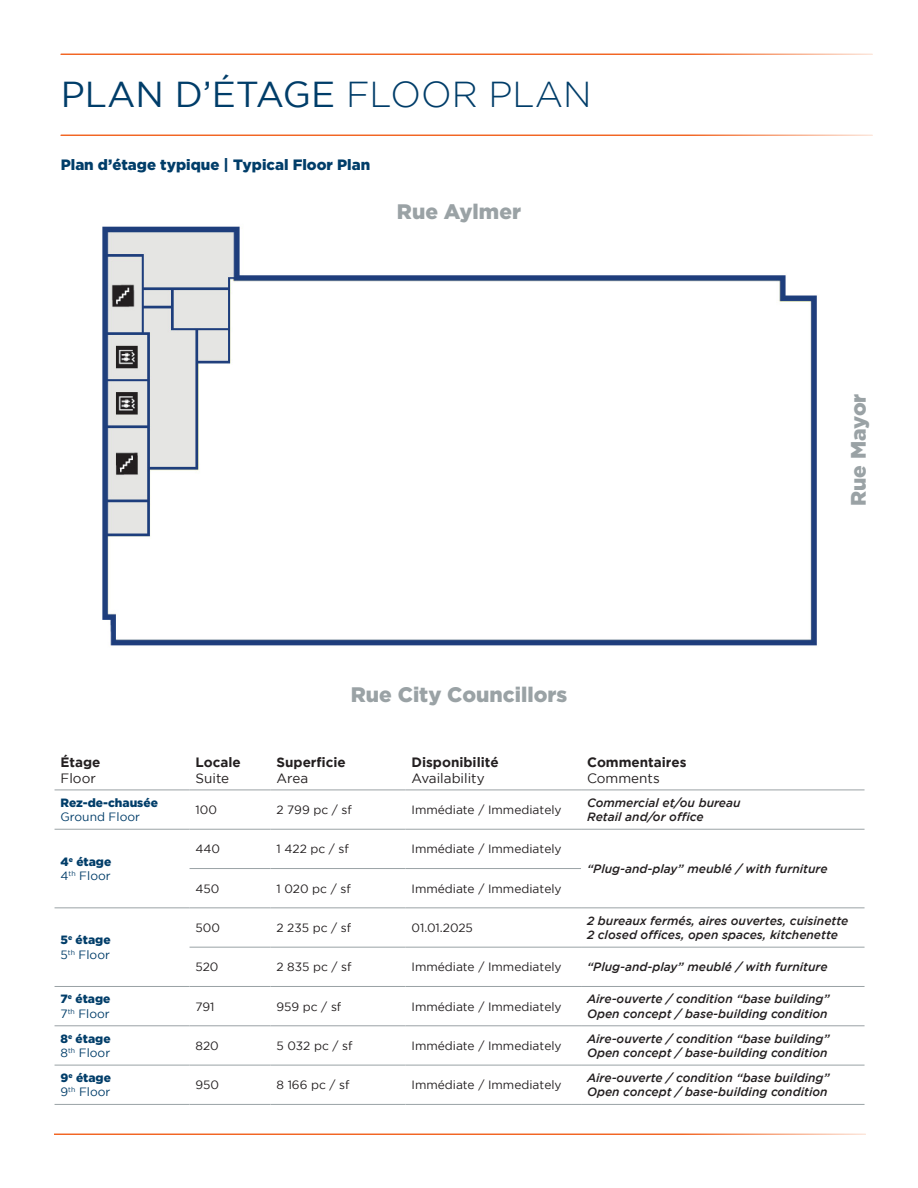
<style>
.page{position:relative;width:918px;height:1188px;background:#fff}
.page>*{position:absolute;margin:0;border:0;box-sizing:border-box;transform-origin:0 0}
.t1{font:36px "Gotham";color:#003d69}
.t2{font:900 21px "Gotham";color:#9aa2a5}
.t3{font:900 15px "Gotham";color:#003d69}
.t4{font:700 13.5px "Gotham";color:#231f20}
.t5{font:13.5px "Gotham";color:#231f20}
.t6{font:italic 500 12px "Gotham";color:#231f20}
.t7{font:12px "Gotham";color:#231f20}
.t8{font:12px "Gotham";color:#003d69}
.t9{font:900 12px "Gotham";color:#003d69}
.s1{font-weight:300}
</style>
<div class="page">
<hr style="left:61px;top:135px;width:812px;height:1px;background:#f26624">
<hr style="left:61px;top:54px;width:812px;height:1px;background:#f26624">
<hr style="left:54px;top:1134px;width:812px;height:1px;background:#f26624">
<img style="left:102px;top:226px;width:715px;height:420px">
<hr style="left:55px;top:829px;width:135px;height:1px;background:#9aa2a5">
<hr style="left:190px;top:829px;width:81px;height:1px;background:#9aa2a5">
<hr style="left:271px;top:829px;width:135px;height:1px;background:#9aa2a5">
<hr style="left:406px;top:829px;width:175px;height:1px;background:#9aa2a5">
<hr style="left:581px;top:829px;width:284px;height:1px;background:#9aa2a5">
<hr style="left:190px;top:868px;width:81px;height:1px;background:#9aa2a5">
<hr style="left:271px;top:868px;width:135px;height:1px;background:#9aa2a5">
<hr style="left:406px;top:868px;width:175px;height:1px;background:#9aa2a5">
<hr style="left:55px;top:908px;width:135px;height:1px;background:#9aa2a5">
<hr style="left:190px;top:908px;width:81px;height:1px;background:#9aa2a5">
<hr style="left:271px;top:908px;width:135px;height:1px;background:#9aa2a5">
<hr style="left:406px;top:908px;width:175px;height:1px;background:#9aa2a5">
<hr style="left:581px;top:908px;width:284px;height:1px;background:#9aa2a5">
<hr style="left:190px;top:947px;width:81px;height:1px;background:#9aa2a5">
<hr style="left:271px;top:947px;width:135px;height:1px;background:#9aa2a5">
<hr style="left:406px;top:947px;width:175px;height:1px;background:#9aa2a5">
<hr style="left:581px;top:947px;width:284px;height:1px;background:#9aa2a5">
<hr style="left:55px;top:986px;width:135px;height:1px;background:#9aa2a5">
<hr style="left:190px;top:986px;width:81px;height:1px;background:#9aa2a5">
<hr style="left:271px;top:986px;width:135px;height:1px;background:#9aa2a5">
<hr style="left:406px;top:986px;width:175px;height:1px;background:#9aa2a5">
<hr style="left:581px;top:986px;width:284px;height:1px;background:#9aa2a5">
<hr style="left:55px;top:1026px;width:135px;height:1px;background:#9aa2a5">
<hr style="left:190px;top:1026px;width:81px;height:1px;background:#9aa2a5">
<hr style="left:271px;top:1026px;width:135px;height:1px;background:#9aa2a5">
<hr style="left:406px;top:1026px;width:175px;height:1px;background:#9aa2a5">
<hr style="left:581px;top:1026px;width:284px;height:1px;background:#9aa2a5">
<hr style="left:55px;top:1065px;width:135px;height:1px;background:#9aa2a5">
<hr style="left:190px;top:1065px;width:81px;height:1px;background:#9aa2a5">
<hr style="left:271px;top:1065px;width:135px;height:1px;background:#9aa2a5">
<hr style="left:406px;top:1065px;width:175px;height:1px;background:#9aa2a5">
<hr style="left:581px;top:1065px;width:284px;height:1px;background:#9aa2a5">
<hr style="left:55px;top:1104px;width:135px;height:1px;background:#9aa2a5">
<hr style="left:190px;top:1104px;width:81px;height:1px;background:#9aa2a5">
<hr style="left:271px;top:1104px;width:135px;height:1px;background:#9aa2a5">
<hr style="left:406px;top:1104px;width:175px;height:1px;background:#9aa2a5">
<hr style="left:581px;top:1104px;width:284px;height:1px;background:#9aa2a5">
<hr style="left:55px;top:790px;width:135px;height:1px;background:#9aa2a5">
<hr style="left:190px;top:790px;width:81px;height:1px;background:#9aa2a5">
<hr style="left:271px;top:790px;width:135px;height:1px;background:#9aa2a5">
<hr style="left:406px;top:790px;width:175px;height:1px;background:#9aa2a5">
<hr style="left:581px;top:790px;width:284px;height:1px;background:#9aa2a5">
<p class="t1" style="left:61px;top:75px;width:532px">PLAN D’ÉTAGE <span class="s1">FLOOR PLAN</span></p>
<p class="t3" style="left:61px;top:156px;width:311px">Plan d’étage typique | Typical Floor Plan</p>
<p class="t2" style="left:397px;top:199px;width:126px">Rue Aylmer</p>
<p class="t2" style="left:846px;top:506px;width:114px;rotate:-90deg">Rue Mayor</p>
<p class="t4" style="left:61px;top:755px;width:42px">Étage</p>
<p class="t5" style="left:61px;top:771px;width:37px">Floor</p>
<p class="t9" style="left:61px;top:796px;width:99px">Rez-de-chausée</p>
<p class="t8" style="left:61px;top:810px;width:81px">Ground Floor</p>
<p class="t9" style="left:61px;top:855px;width:52px">4<sup>e</sup> étage</p>
<p class="t8" style="left:61px;top:869px;width:52px">4<sup>th</sup> Floor</p>
<p class="t9" style="left:61px;top:933px;width:52px">5<sup>e</sup> étage</p>
<p class="t8" style="left:61px;top:948px;width:51px">5<sup>th</sup> Floor</p>
<p class="t2" style="left:351px;top:682px;width:218px">Rue City Councillors</p>
<p class="t4" style="left:196px;top:755px;width:47px">Locale</p>
<p class="t5" style="left:196px;top:771px;width:35px">Suite</p>
<p class="t4" style="left:277px;top:755px;width:71px">Superficie</p>
<p class="t5" style="left:277px;top:771px;width:33px">Area</p>
<p class="t4" style="left:412px;top:755px;width:89px">Disponibilité</p>
<p class="t5" style="left:412px;top:771px;width:75px">Availability</p>
<p class="t7" style="left:196px;top:803px;width:23px">100</p>
<p class="t7" style="left:277px;top:803px;width:77px">2 799 pc / sf</p>
<p class="t7" style="left:412px;top:803px;width:152px">Immédiate / Immediately</p>
<p class="t7" style="left:196px;top:842px;width:26px">440</p>
<p class="t7" style="left:277px;top:842px;width:74px">1 422 pc / sf</p>
<p class="t7" style="left:412px;top:842px;width:152px">Immédiate / Immediately</p>
<p class="t7" style="left:196px;top:882px;width:25px">450</p>
<p class="t7" style="left:277px;top:882px;width:76px">1 020 pc / sf</p>
<p class="t7" style="left:412px;top:882px;width:152px">Immédiate / Immediately</p>
<p class="t7" style="left:196px;top:921px;width:26px">500</p>
<p class="t7" style="left:277px;top:921px;width:76px">2 235 pc / sf</p>
<p class="t7" style="left:412px;top:921px;width:63px">01.01.2025</p>
<p class="t4" style="left:587px;top:755px;width:101px">Commentaires</p>
<p class="t5" style="left:587px;top:771px;width:74px">Comments</p>
<p class="t6" style="left:587px;top:796px;width:155px">Commercial et/ou bureau</p>
<p class="t6" style="left:587px;top:810px;width:118px">Retail and/or office</p>
<p class="t6" style="left:587px;top:862px;width:242px">“Plug-and-play” meublé / with furniture</p>
<p class="t6" style="left:587px;top:914px;width:263px">2 bureaux fermés, aires ouvertes, cuisinette</p>
<p class="t6" style="left:587px;top:928px;width:253px">2 closed offices, open spaces, kitchenette</p>
<p class="t7" style="left:196px;top:960px;width:24px">520</p>
<p class="t7" style="left:277px;top:960px;width:77px">2 835 pc / sf</p>
<p class="t7" style="left:412px;top:960px;width:152px">Immédiate / Immediately</p>
<p class="t6" style="left:587px;top:960px;width:242px">“Plug-and-play” meublé / with furniture</p>
<p class="t9" style="left:61px;top:992px;width:51px">7<sup>e</sup> étage</p>
<p class="t8" style="left:61px;top:1007px;width:51px">7<sup>th</sup> Floor</p>
<p class="t7" style="left:196px;top:1000px;width:21px">791</p>
<p class="t7" style="left:277px;top:1000px;width:66px">959 pc / sf</p>
<p class="t7" style="left:412px;top:1000px;width:152px">Immédiate / Immediately</p>
<p class="t6" style="left:587px;top:992px;width:244px">Aire-ouverte / condition “base building”</p>
<p class="t6" style="left:587px;top:1007px;width:242px">Open concept / base-building condition</p>
<p class="t9" style="left:61px;top:1031px;width:52px">8<sup>e</sup> étage</p>
<p class="t8" style="left:61px;top:1046px;width:51px">8<sup>th</sup> Floor</p>
<p class="t7" style="left:196px;top:1039px;width:25px">820</p>
<p class="t7" style="left:277px;top:1039px;width:78px">5 032 pc / sf</p>
<p class="t7" style="left:412px;top:1039px;width:152px">Immédiate / Immediately</p>
<p class="t6" style="left:587px;top:1032px;width:244px">Aire-ouverte / condition “base building”</p>
<p class="t6" style="left:587px;top:1046px;width:242px">Open concept / base-building condition</p>
<p class="t9" style="left:61px;top:1071px;width:52px">9<sup>e</sup> étage</p>
<p class="t8" style="left:61px;top:1085px;width:51px">9<sup>th</sup> Floor</p>
<p class="t7" style="left:196px;top:1078px;width:25px">950</p>
<p class="t7" style="left:277px;top:1078px;width:75px">8 166 pc / sf</p>
<p class="t7" style="left:412px;top:1078px;width:152px">Immédiate / Immediately</p>
<p class="t6" style="left:587px;top:1071px;width:244px">Aire-ouverte / condition “base building”</p>
<p class="t6" style="left:587px;top:1085px;width:242px">Open concept / base-building condition</p>
</div>
